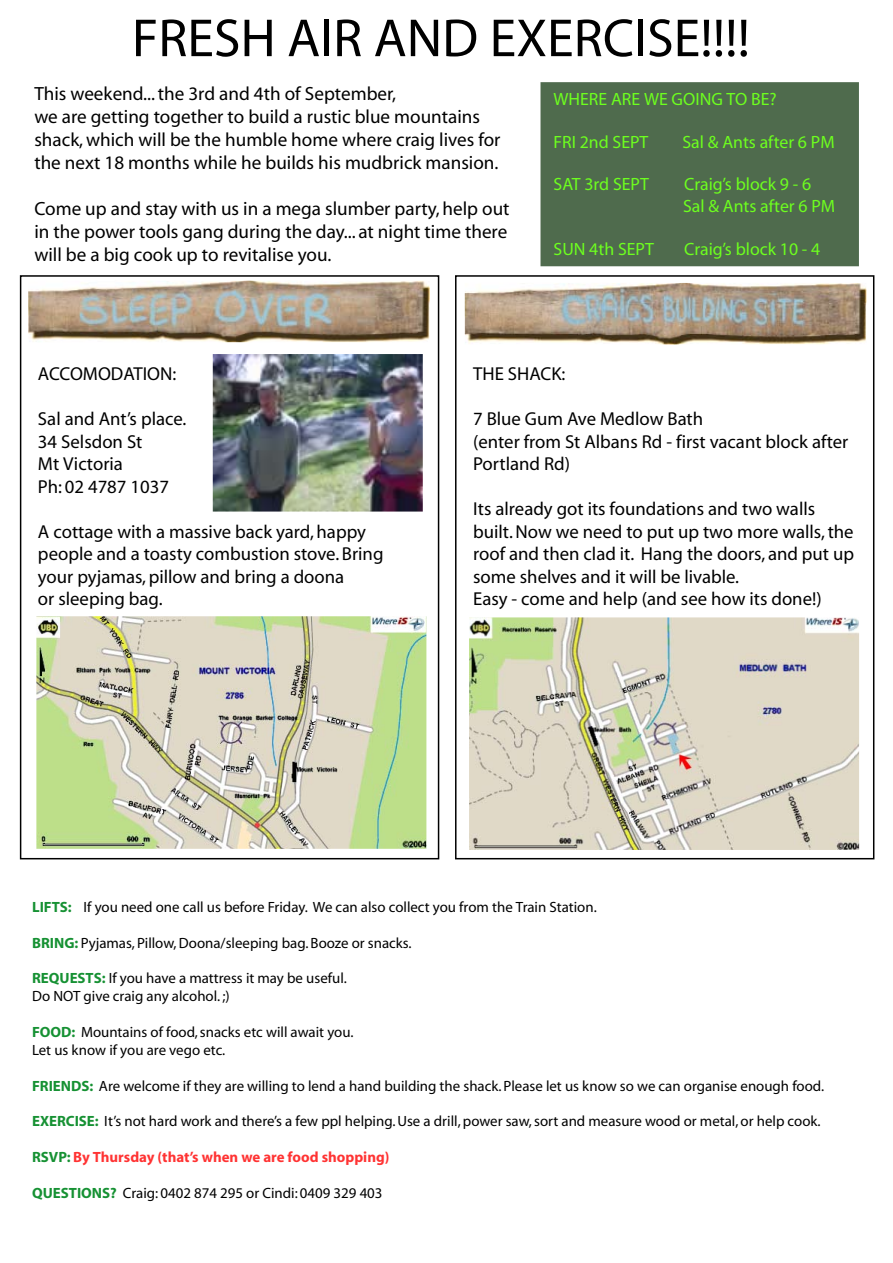
<style>
.page{position:relative;width:893px;height:1263px;background:#fff}
.page>*{position:absolute;margin:0;border:0;box-sizing:border-box;transform-origin:0 0}
.t1{font:54px "Myriad";color:#000}
.t2{font:19.2px/23px "Myriad";color:#000}
.t3{font:18.75px/22.5px "Myriad";color:#000}
.t4{font:17.85px/21.3px "Myriad";color:#6dff1f}
.t5{font:14.85px/17.9px "Myriad";color:#000}
.t6{font:700 14.85px "Myriad";color:#f33}
.s1{font-weight:700;color:#169133}
.s2{color:#169133}
</style>
<div class="page">
<img style="left:465px;top:283px;width:401px;height:61px">
<div style="left:455px;top:275px;width:419px;height:584px;border:2px solid #000"></div>
<div style="left:20px;top:275px;width:419px;height:584px;border:2px solid #000"></div>
<img style="left:28px;top:281px;width:402px;height:61px">
<img style="left:213px;top:354px;width:210px;height:158px">
<div style="left:540px;top:82px;width:319px;height:184px;background:#4f6b4d"></div>
<img style="left:36px;top:616px;width:390px;height:233px">
<img style="left:469px;top:617px;width:390px;height:233px">
<h1 class="t1" style="left:132px;top:11px;width:619px">FRESH AIR AND EXERCISE!!!!</h1>
<p class="t2" style="left:34px;top:83px;width:468px">This weekend... the 3rd and 4th of September,<br>we are getting together to build a rustic blue mountains shack, which will be the humble home where craig lives for the next 18 months while he builds his mudbrick mansion.</p>
<p class="t2" style="left:34px;top:198px;width:477px;text-align:justify">Come up and stay with us in a mega slumber party, help out in the power tools gang during the day... at night time there will be a big cook up to revitalise you.</p>
<p class="t4" style="left:554px;top:89px;width:225px">WHERE ARE WE GOING TO BE?</p>
<p class="t4" style="left:554px;top:132px;width:96px">FRI 2nd SEPT</p>
<p class="t4" style="left:682px;top:132px;width:154px">Sal &amp; Ants after 6 PM</p>
<p class="t4" style="left:554px;top:175px;width:97px">SAT 3rd SEPT</p>
<p class="t4" style="left:683px;top:175px;width:154px">Craig’s block 9 - 6<br>Sal &amp; Ants after 6 PM</p>
<p class="t4" style="left:554px;top:239px;width:102px">SUN 4th SEPT</p>
<p class="t4" style="left:684px;top:239px;width:138px">Craig’s block 10 - 4</p>
<p class="t3" style="left:38px;top:363px;width:140px">ACCOMODATION:</p>
<p class="t3" style="left:38px;top:408px;width:150px">Sal and Ant’s place.<br>34 Selsdon St<br>Mt Victoria<br>Ph: 02 4787 1037</p>
<p class="t3" style="left:38px;top:521px;width:347px">A cottage with a massive back yard, happy people and a toasty combustion stove. Bring your pyjamas, pillow and bring a doona<br>or sleeping bag.</p>
<p class="t3" style="left:473px;top:363px;width:94px">THE SHACK:</p>
<p class="t3" style="left:473px;top:408px;width:377px">7 Blue Gum Ave Medlow Bath<br>(enter from St Albans Rd - first vacant block after<br>Portland Rd)</p>
<p class="t3" style="left:473px;top:498px;width:382px">Its already got its foundations and two walls built. Now we need to put up two more walls, the roof and then clad it. Hang the doors, and put up some shelves and it will be livable.<br>Easy - come and help (and see how its done!)</p>
<p class="t5" style="left:32px;top:899px;width:566px"><span class="s1">LIFTS:</span> If you need one call us before Friday. We can also collect you from the Train Station.</p>
<p class="t5" style="left:32px;top:934px;width:381px"><span class="s1">BRING:</span> Pyjamas, Pillow, Doona/sleeping bag. Booze or snacks.</p>
<p class="t5" style="left:32px;top:970px;width:316px"><span class="s1">REQUESTS:</span> If you have a mattress it may be useful.<br>Do NOT give craig any alcohol. ;)</p>
<p class="t5" style="left:32px;top:1024px;width:323px"><span class="s1">FOOD:</span> Mountains of food, snacks etc will await you.<br>Let us know if you are vego etc.</p>
<p class="t5" style="left:32px;top:1077px;width:793px"><span class="s1">FRIENDS:</span> Are welcome if they are willing to lend a hand building the shack. Please let us know so we can organise enough food.</p>
<p class="t5" style="left:32px;top:1113px;width:790px"><span class="s1">EXERCISE:</span> It’s not hard work and there’s a few ppl helping. Use a drill, power saw, sort and measure wood or metal, or help cook.</p>
<p class="t6" style="left:32px;top:1149px;width:359px"><span class="s2">RSVP:</span> By Thursday (that’s when we are food shopping)</p>
<p class="t5" style="left:32px;top:1184px;width:352px"><span class="s1">QUESTIONS?</span> Craig: 0402 874 295 or Cindi: 0409 329 403</p>
</div>
